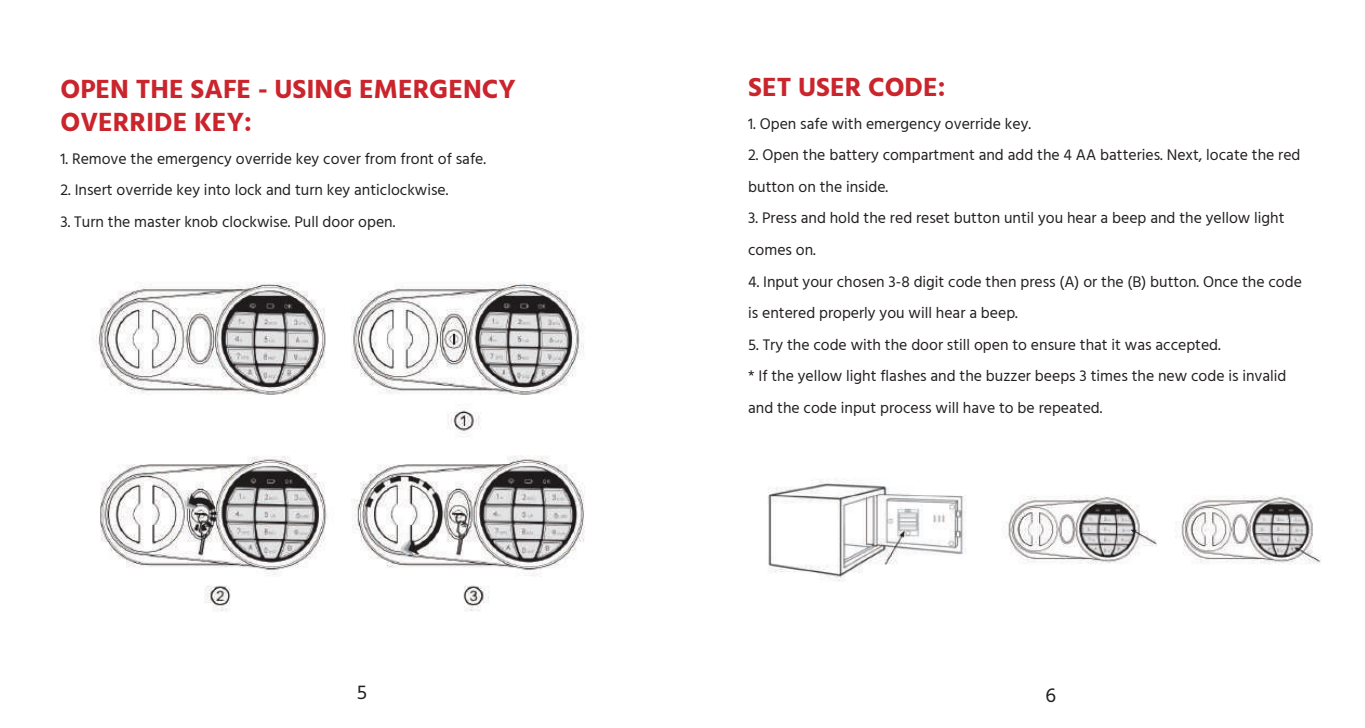
<style>
.page{position:relative;width:1365px;height:728px;background:#fff}
.page>*{position:absolute;margin:0;border:0;box-sizing:border-box;transform-origin:0 0}
.t1{font:700 27px/32.4px "Hind";color:#ca252c}
.t2{font:20.25px "Hind";color:#231f20}
.t3{font:15.75px/31.5px "Hind";color:#231f20}
</style>
<div class="page">
<img style="left:94px;top:282px;width:491px;height:330px">
<img style="left:768px;top:479px;width:553px;height:103px">
<h1 class="t1" style="left:60px;top:73px;width:457px">OPEN THE SAFE - USING EMERGENCY<br>OVERRIDE KEY:</h1>
<p class="t3" style="left:60px;top:143px;width:427px">1. Remove the emergency override key cover from front of safe.</p>
<p class="t3" style="left:60px;top:175px;width:389px">2. Insert override key into lock and turn key anticlockwise.</p>
<p class="t3" style="left:60px;top:206px;width:336px">3. Turn the master knob clockwise. Pull door open.</p>
<h1 class="t1" style="left:748px;top:70px;width:199px">SET USER CODE:</h1>
<p class="t3" style="left:748px;top:109px;width:284px">1. Open safe with emergency override key.</p>
<p class="t3" style="left:748px;top:140px;width:554px">2. Open the battery compartment and add the 4 AA batteries. Next, locate the red button on the inside.</p>
<p class="t3" style="left:748px;top:203px;width:538px">3. Press and hold the red reset button until you hear a beep and the yellow light comes on.</p>
<p class="t3" style="left:748px;top:266px;width:555px">4. Input your chosen 3-8 digit code then press (A) or the (B) button. Once the code is entered properly you will hear a beep.</p>
<p class="t3" style="left:748px;top:329px;width:540px">5. Try the code with the door still open to ensure that it was accepted.<br>* If the yellow light flashes and the buzzer beeps 3 times the new code is invalid and the code input process will have to be repeated.</p>
<p class="t2" style="left:357px;top:678px;width:12px">5</p>
<p class="t2" style="left:1045px;top:681px;width:12px">6</p>
</div>
